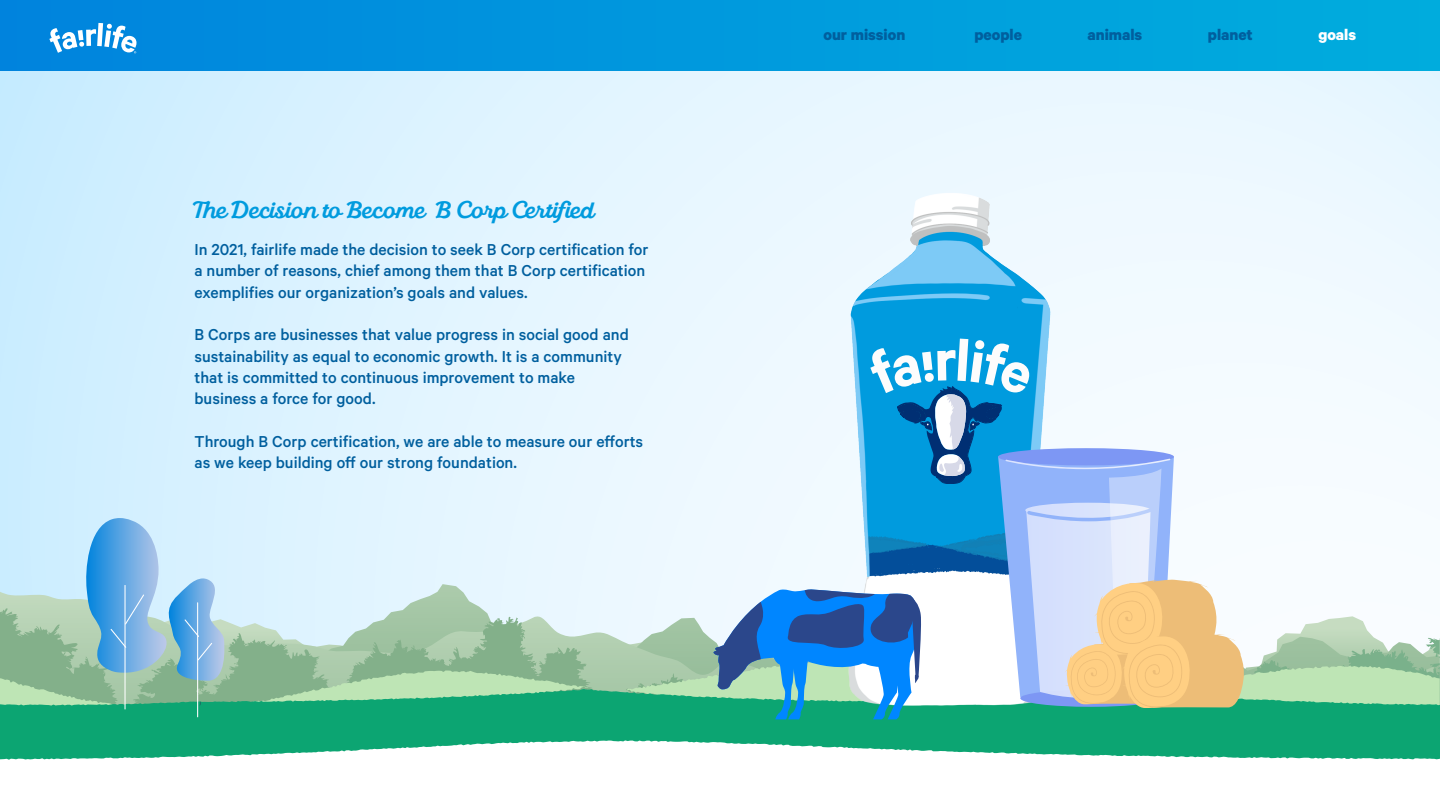
<style>
.page{position:relative;width:1440px;height:810px;background:#fff}
.page>*{position:absolute;margin:0;border:0;box-sizing:border-box;transform-origin:0 0}
.t1{font:700 27.08px "Fairlife Script";color:#009bde}
.t2{font:500 17.77px/21.4px "Calibre";color:#005f9e}
.t3{font:700 17.25px "Calibre";color:#005f9e}
.t4{font:700 17.25px "Calibre";color:#fff}
</style>
<div class="page">
<div style="left:0;top:0;width:1440px;height:810px;background:linear-gradient(to right,#d1efff,#f4fbff)"></div>
<svg style="left:0;top:592px;width:1434px;height:16px"></svg>
<svg style="left:0;top:608px;width:1440px;height:58px;background:#b8d4bf"></svg>
<svg style="left:0;top:666px;width:1440px;height:23px;background:#a0c9a0"></svg>
<svg style="left:0;top:689px;width:1440px;height:51px;background:#27ad7b"></svg>
<svg style="left:0;top:740px;width:1440px;height:70px"></svg>
<hr style="left:125px;top:585px;width:1px;height:124px;background:#fff">
<hr style="left:197px;top:602px;width:1px;height:115px;background:#fff">
<svg style="left:85px;top:518px;width:142px;height:163px;background:#8ec1e3"></svg>
<img style="left:827px;top:185px;width:235px;height:154px">
<svg style="left:627px;top:339px;width:618px;height:384px"></svg>
<div style="left:0;top:0;width:1440px;height:70px;background:linear-gradient(to right,#0084dd,#00aedd)"></div>
<svg style="left:49px;top:23px;width:88px;height:30px"></svg>
<h1 class="t1" style="left:194px;top:195px;width:402px">The Decision to Become B Corp Certified</h1>
<p class="t2" style="left:194px;top:238px;width:456px">In 2021, fairlife made the decision to seek B Corp certification for a number of reasons, chief among them that B Corp certification exemplifies our organization’s goals and values.</p>
<p class="t2" style="left:194px;top:324px;width:436px">B Corps are businesses that value progress in social good and sustainability as equal to economic growth. It is a community that is committed to continuous improvement to make business a force for good.</p>
<p class="t2" style="left:194px;top:430px;width:450px">Through B Corp certification, we are able to measure our efforts as we keep building off our strong foundation.</p>
<p class="t3" style="left:824px;top:24px;width:83px">our mission</p>
<p class="t3" style="left:974px;top:24px;width:49px">people</p>
<p class="t3" style="left:1088px;top:24px;width:56px">animals</p>
<p class="t3" style="left:1208px;top:24px;width:46px">planet</p>
<p class="t4" style="left:1318px;top:24px;width:39px">goals</p>
</div>
